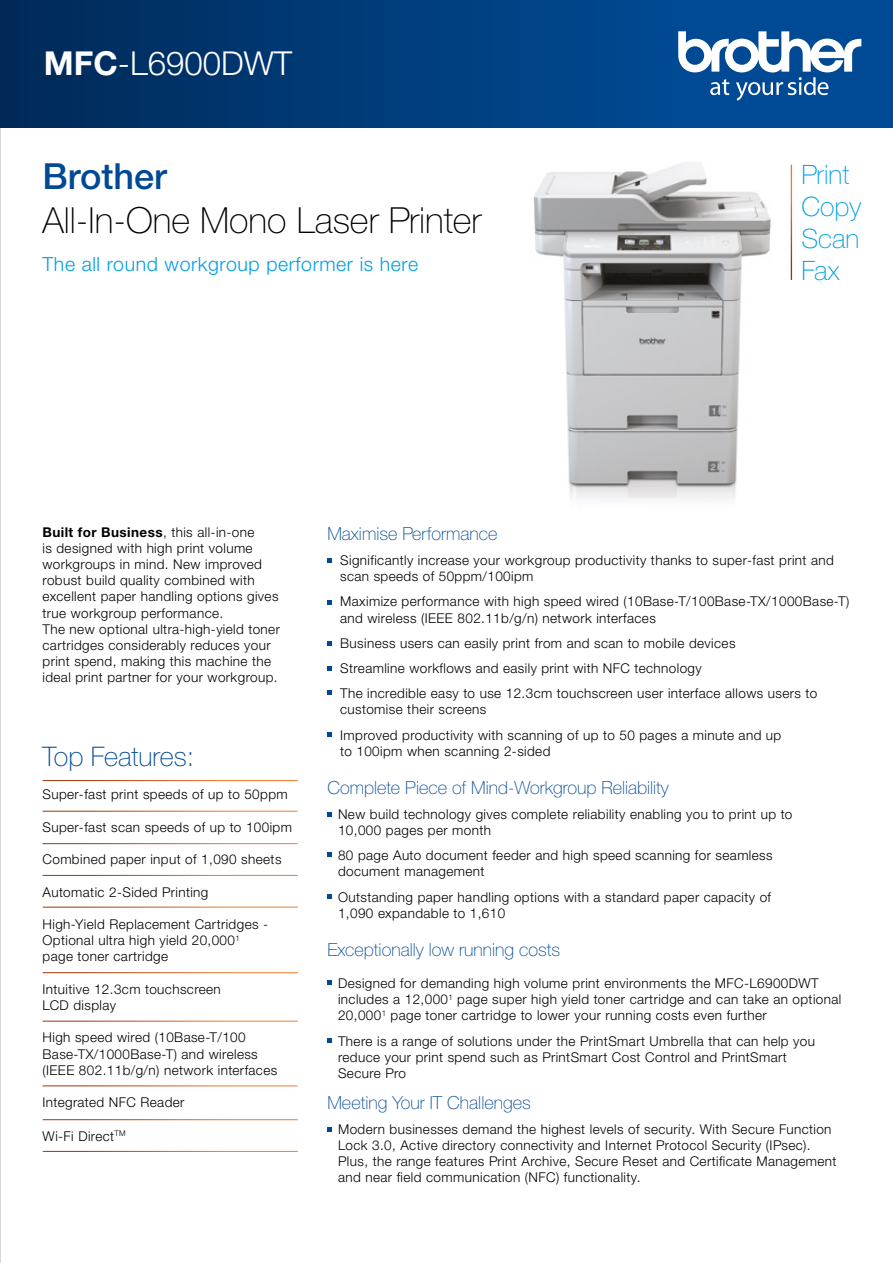
<style>
.page{position:relative;width:893px;height:1263px;background:#fff}
.page>*{position:absolute;margin:0;border:0;box-sizing:border-box;transform-origin:0 0}
.t1{font:100 36px "Helvetica Neue LTW1 G";color:#000}
.t2{font:500 36px "Helvetica Neue LTW1 G";color:#004994}
.t3{font:300 33px "Helvetica Neue LTW1 G";color:#fff}
.t4{font:100 27px "Helvetica Neue LTW1 G";color:#004994}
.t5{font:100 26.7px/32.1px "Helvetica Neue LTW1 G";color:#009fe3}
.t6{font:300 19.5px "Helvetica Neue LTW1 G";letter-spacing:.03em;color:#009fe3}
.t7{font:100 18px "Helvetica Neue LTW1 G";color:#004994}
.t8{font:300 13.5px/16.2px "Helvetica Neue LTW1 G";letter-spacing:.03em;color:#000}
.s1{font-weight:700}
</style>
<div class="page">
<hr style="left:0;top:19px;width:1px;height:1244px;background:#d4d4d4">
<div style="left:0;top:0;width:685px;height:128px;background:linear-gradient(to right,#002a58,#004a94)"></div>
<div style="left:685px;top:0;width:208px;height:128px;background:#004994"></div>
<svg style="left:678px;top:31px;width:183px;height:70px"></svg>
<svg style="left:327px;top:558px;width:5px;height:5px"></svg>
<svg style="left:327px;top:600px;width:5px;height:4px"></svg>
<svg style="left:327px;top:641px;width:5px;height:4px"></svg>
<svg style="left:327px;top:666px;width:5px;height:4px"></svg>
<svg style="left:327px;top:690px;width:5px;height:5px"></svg>
<svg style="left:327px;top:732px;width:5px;height:4px"></svg>
<svg style="left:327px;top:812px;width:5px;height:5px"></svg>
<svg style="left:327px;top:853px;width:5px;height:4px"></svg>
<svg style="left:327px;top:894px;width:5px;height:5px"></svg>
<svg style="left:327px;top:981px;width:5px;height:4px"></svg>
<svg style="left:327px;top:1038px;width:5px;height:5px"></svg>
<svg style="left:327px;top:1127px;width:5px;height:4px"></svg>
<img style="left:534px;top:163px;width:237px;height:337px">
<h2 class="t3" style="left:44px;top:43px;width:250px"><span class="s1">MFC</span>-L6900DWT</h2>
<h1 class="t2" style="left:43px;top:155px;width:126px">Brother</h1>
<h1 class="t1" style="left:43px;top:198px;width:440px">All-In-One Mono Laser Printer</h1>
<h3 class="t6" style="left:43px;top:252px;width:377px">The all round workgroup performer is here</h3>
<h3 class="t5" style="left:801px;top:158px;width:61px">Print<br>Copy<br>Scan<br>Fax</h3>
<p class="t8" style="left:43px;top:524px;width:239px"><span class="s1">Built for Business</span>, this all-in-one<br>is designed with high print volume workgroups in mind. New improved robust build quality combined with excellent paper handling options gives true workgroup performance.<br>The new optional ultra-high-yield toner cartridges considerably reduces your print spend, making this machine the ideal print partner for your workgroup.</p>
<h3 class="t4" style="left:43px;top:740px;width:153px">Top Features:</h3>
<p class="t8" style="left:43px;top:786px;width:247px">Super-fast print speeds of up to 50ppm</p>
<p class="t8" style="left:43px;top:819px;width:251px">Super-fast scan speeds of up to 100ipm</p>
<p class="t8" style="left:43px;top:851px;width:240px">Combined paper input of 1,090 sheets</p>
<p class="t8" style="left:43px;top:884px;width:167px">Automatic 2-Sided Printing</p>
<p class="t8" style="left:43px;top:916px;width:227px">High-Yield Replacement Cartridges -<br>Optional ultra high yield 20,000<sup>1 </sup>page toner cartridge</p>
<p class="t8" style="left:43px;top:981px;width:180px">Intuitive 12.3cm touchscreen<br>LCD display</p>
<p class="t8" style="left:43px;top:1029px;width:236px">High speed wired (10Base-T/100<br>Base-TX/1000Base-T) and wireless (IEEE 802.11b/g/n) network interfaces</p>
<p class="t8" style="left:43px;top:1094px;width:143px">Integrated NFC Reader</p>
<p class="t8" style="left:43px;top:1127px;width:85px">Wi-Fi Direct<sup>TM</sup></p>
<h3 class="t7" style="left:327px;top:523px;width:171px">Maximise Performance</h3>
<p class="t8" style="left:340px;top:552px;width:495px">Significantly increase your workgroup productivity thanks to super-fast print and scan speeds of 50ppm/100ipm</p>
<p class="t8" style="left:340px;top:593px;width:511px">Maximize performance with high speed wired (10Base-T/100Base-TX/1000Base-T) and wireless (IEEE 802.11b/g/n) network interfaces</p>
<p class="t8" style="left:340px;top:630px;width:478px;line-height:25.2px">Business users can easily print from and scan to mobile devices<br>Streamline workflows and easily print with NFC technology<br>The incredible easy to use 12.3cm touchscreen user interface allows users to</p>
<p class="t8" style="left:340px;top:697px;width:443px;line-height:25.2px">customise their screens<br>Improved productivity with scanning of up to 50 pages a minute and up</p>
<p class="t8" style="left:340px;top:743px;width:212px">to 100ipm when scanning 2-sided</p>
<h3 class="t7" style="left:327px;top:776px;width:343px">Complete Piece of Mind-Workgroup Reliability</h3>
<p class="t8" style="left:338px;top:806px;width:456px">New build technology gives complete reliability enabling you to print up to<br>10,000 pages per month</p>
<p class="t8" style="left:338px;top:847px;width:436px">80 page Auto document feeder and high speed scanning for seamless document management</p>
<p class="t8" style="left:338px;top:889px;width:435px">Outstanding paper handling options with a standard paper capacity of<br>1,090 expandable to 1,610</p>
<h3 class="t7" style="left:327px;top:938px;width:234px">Exceptionally low running costs</h3>
<p class="t8" style="left:338px;top:975px;width:505px">Designed for demanding high volume print environments the MFC-L6900DWT includes a 12,000<sup>1</sup> page super high yield toner cartridge and can take an optional<br>20,000<sup>1</sup> page toner cartridge to lower your running costs even further</p>
<p class="t8" style="left:338px;top:1033px;width:479px">There is a range of solutions under the PrintSmart Umbrella that can help you reduce your print spend such as PrintSmart Cost Control and PrintSmart<br>Secure Pro</p>
<h3 class="t7" style="left:327px;top:1091px;width:205px">Meeting Your IT Challenges</h3>
<p class="t8" style="left:338px;top:1121px;width:500px">Modern businesses demand the highest levels of security. With Secure Function Lock 3.0, Active directory connectivity and Internet Protocol Security (IPsec).<br>Plus, the range features Print Archive, Secure Reset and Certificate Management and near field communication (NFC) functionality.</p>
</div>
